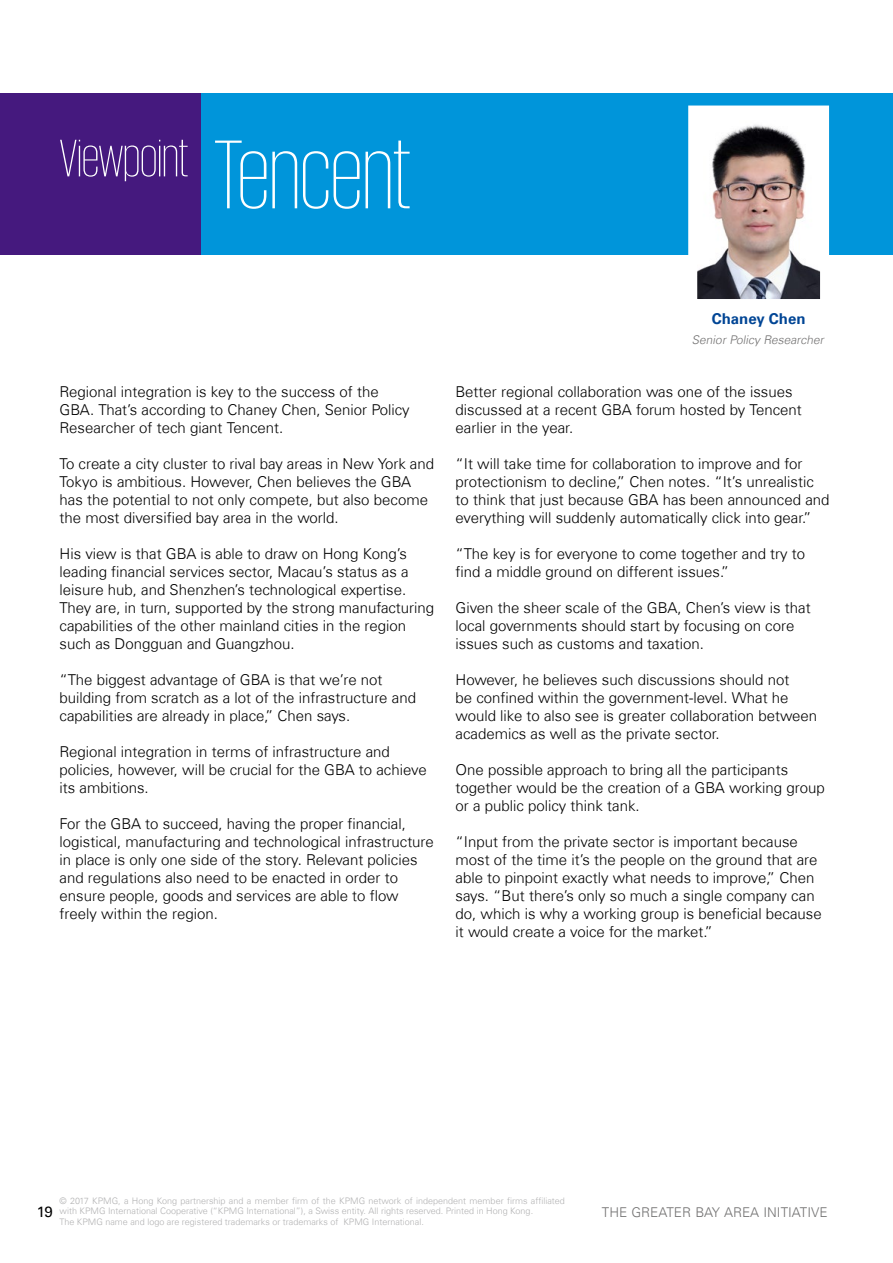
<style>
.page{position:relative;width:893px;height:1263px;background:#fff}
.page>*{position:absolute;margin:0;border:0;box-sizing:border-box;transform-origin:0 0}
.t1{font:200 99.9px "KPMG";color:#fff}
.t2{font:200 54px "KPMG";color:#fff}
.t3{font:300 15px/18px "Universfor KPMG";color:#000}
.t4{font:700 15px "Universfor KPMG";color:#004595}
.t5{font:15px "Universfor KPMG";color:#000}
.t6{font:300 13.5px "Universfor KPMG";color:#727171}
.t7{font:italic 300 12px "Universfor KPMG";color:#727171}
.t8{font:300 9px/10.5px "Universfor KPMG";color:#b1b1b2}
</style>
<div class="page">
<div style="left:200px;top:94px;width:693px;height:161px;background:#0095da"></div>
<img style="left:698px;top:116px;width:121px;height:182px">
<div style="left:688px;top:106px;width:141px;height:202px;border:9px solid #fff"></div>
<div style="left:0;top:94px;width:200px;height:161px;background:#45197e"></div>
<h2 class="t2" style="left:60px;top:133px;width:131px">Viewpoint</h2>
<h1 class="t1" style="left:214px;top:127px;width:200px">Tencent</h1>
<p class="t3" style="left:60px;top:382px;width:352px">Regional integration is key to the success of the<br>GBA. That’s according to Chaney Chen, Senior Policy<br>Researcher of tech giant Tencent.</p>
<p class="t3" style="left:60px;top:454px;width:376px">To create a city cluster to rival bay areas in New York and Tokyo is ambitious. However, Chen believes the GBA has the potential to not only compete, but also become the most diversified bay area in the world.</p>
<p class="t3" style="left:60px;top:544px;width:376px">His view is that GBA is able to draw on Hong Kong’s leading financial services sector, Macau’s status as a leisure hub, and Shenzhen’s technological expertise.<br>They are, in turn, supported by the strong manufacturing capabilities of the other mainland cities in the region such as Dongguan and Guangzhou.</p>
<p class="t3" style="left:60px;top:670px;width:358px">“The biggest advantage of GBA is that we’re not building from scratch as a lot of the infrastructure and capabilities are already in place,” Chen says.</p>
<p class="t3" style="left:60px;top:742px;width:369px">Regional integration in terms of infrastructure and policies, however, will be crucial for the GBA to achieve its ambitions.</p>
<p class="t3" style="left:60px;top:814px;width:376px">For the GBA to succeed, having the proper financial, logistical, manufacturing and technological infrastructure in place is only one side of the story. Relevant policies and regulations also need to be enacted in order to ensure people, goods and services are able to flow freely within the region.</p>
<p class="t4" style="left:712px;top:310px;width:95px">Chaney Chen</p>
<p class="t7" style="left:692px;top:332px;width:136px">Senior Policy Researcher</p>
<p class="t3" style="left:455px;top:382px;width:348px">Better regional collaboration was one of the issues discussed at a recent GBA forum hosted by Tencent earlier in the year.</p>
<p class="t3" style="left:455px;top:454px;width:375px">“It will take time for collaboration to improve and for protectionism to decline,” Chen notes. “It’s unrealistic to think that just because GBA has been announced and everything will suddenly automatically click into gear.”</p>
<p class="t3" style="left:455px;top:544px;width:351px">“The key is for everyone to come together and try to find a middle ground on different issues.”</p>
<p class="t3" style="left:455px;top:598px;width:357px">Given the sheer scale of the GBA, Chen’s view is that local governments should start by focusing on core issues such as customs and taxation.</p>
<p class="t3" style="left:455px;top:670px;width:363px">However, he believes such discussions should not<br>be confined within the government-level. What he would like to also see is greater collaboration between academics as well as the private sector.</p>
<p class="t3" style="left:455px;top:760px;width:371px">One possible approach to bring all the participants together would be the creation of a GBA working group or a public policy think tank.</p>
<p class="t3" style="left:455px;top:832px;width:368px">“Input from the private sector is important because most of the time it’s the people on the ground that are able to pinpoint exactly what needs to improve,” Chen says. “But there’s only so much a single company can do, which is why a working group is beneficial because it would create a voice for the market.”</p>
<p class="t8" style="left:60px;top:1195px;width:507px">© 2017 KPMG, a Hong Kong partnership and a member firm of the KPMG network of independent member firms affiliated with KPMG International Cooperative (“KPMG International”), a Swiss entity. All rights reserved. Printed in Hong Kong.<br>The KPMG name and logo are registered trademarks or trademarks of KPMG International.</p>
<p class="t5" style="left:37px;top:1203px;width:17px">19</p>
<p class="t6" style="left:602px;top:1204px;width:227px">THE GREATER BAY AREA INITIATIVE</p>
</div>
